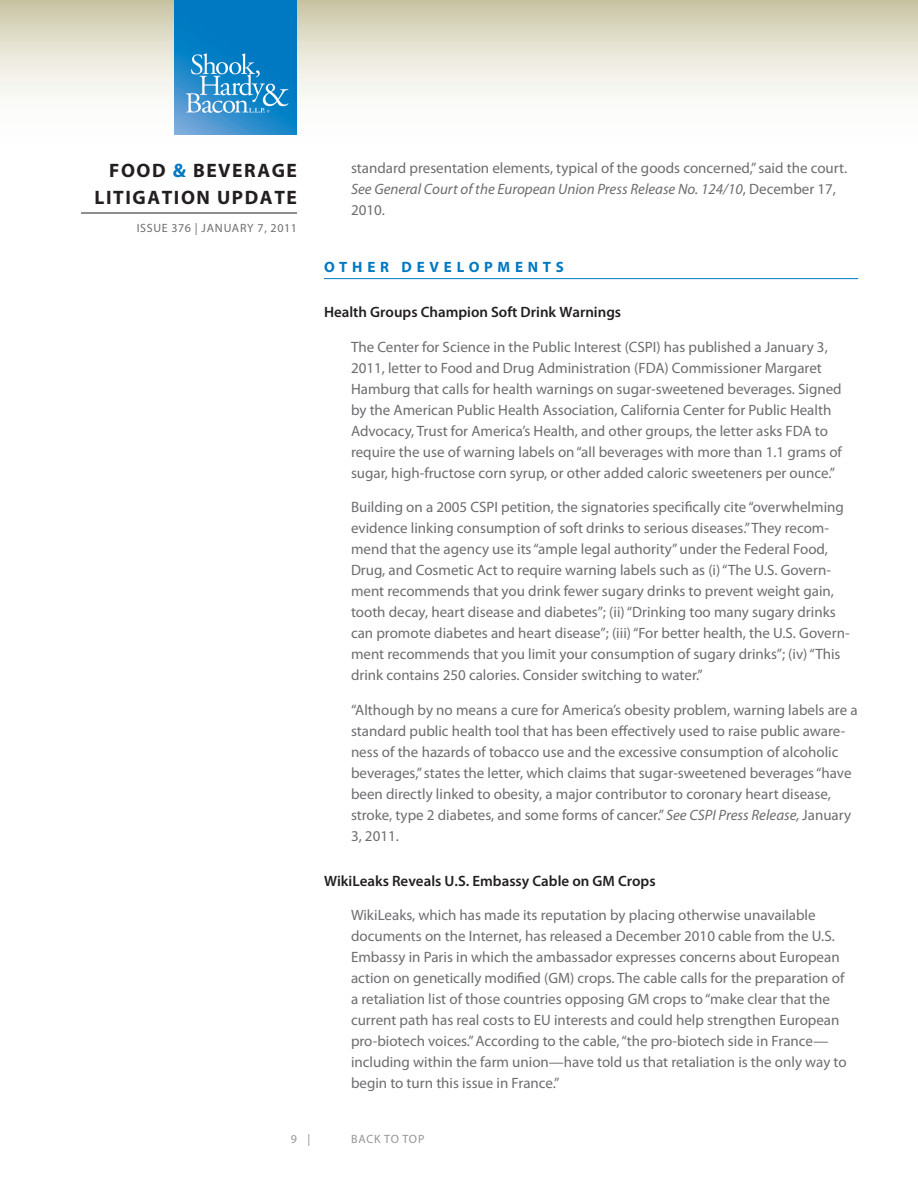
<style>
.page{position:relative;width:918px;height:1188px;background:#fff}
.page>*{position:absolute;margin:0;border:0;box-sizing:border-box;transform-origin:0 0}
.t1{font:700 19.5px/27px "Myriad Pro";letter-spacing:.08em;color:#231f20;text-align:right}
.Body{font:15px/21px "Myriad Pro";color:#6c6d70}
.Subhead{font:600 15px "Myriad Pro";color:#231f20}
.Head{font:700 15px "Myriad Pro";letter-spacing:.32em;color:#0079c2}
.t2{font:12px "Myriad Pro";letter-spacing:.05em;color:#6c6d70}
.t3{font:12px "Myriad Pro";letter-spacing:.06em;color:#939598}
.s1{color:#0079c2}
.s2{font-style:italic}
</style>
<div class="page">
<svg style="left:0;top:0;width:918px;height:135px"></svg>
<hr style="left:81px;top:213px;width:216px;height:1px;background:#231f20">
<img style="left:175px;top:0;width:122px;height:135px">
<hr style="left:324px;top:278px;width:534px;height:1px;background:#0079c2">
<h1 class="t1" style="left:94px;top:156px;width:204px">FOOD <span class="s1">&amp;</span> BEVERAGE<br>LITIGATION UPDATE</h1>
<p class="t2" style="left:137px;top:221px;width:162px">ISSUE 376 | JANUARY 7, 2011</p>
<p class="Body" style="left:351px;top:157px;width:498px">standard presentation elements, typical of the goods concerned,” said the court.<br><span class="s2">See General Court of the European Union Press Release No. 124/10</span>, December 17,<br>2010.</p>
<p class="Head" style="left:324px;top:257px;width:241px">OTHER DEVELOPMENTS</p>
<p class="Subhead" style="left:324px;top:303px;width:299px">Health Groups Champion Soft Drink Warnings</p>
<p class="Body" style="left:351px;top:336px;width:492px">The Center for Science in the Public Interest (CSPI) has published a January 3, 2011, letter to Food and Drug Administration (FDA) Commissioner Margaret Hamburg that calls for health warnings on sugar-sweetened beverages. Signed by the American Public Health Association, California Center for Public Health Advocacy, Trust for America’s Health, and other groups, the letter asks FDA to require the use of warning labels on “all beverages with more than 1.1 grams of sugar, high-fructose corn syrup, or other added caloric sweeteners per ounce.”</p>
<p class="Body" style="left:351px;top:496px;width:500px">Building on a 2005 CSPI petition, the signatories specifically cite “overwhelming evidence linking consumption of soft drinks to serious diseases.” They recom&shy;mend that the agency use its “ample legal authority” under the Federal Food, Drug, and Cosmetic Act to require warning labels such as (i) “The U.S. Govern&shy;ment recommends that you drink fewer sugary drinks to prevent weight gain, tooth decay, heart disease and diabetes”; (ii) “Drinking too many sugary drinks can promote diabetes and heart disease”; (iii) “For better health, the U.S. Govern&shy;ment recommends that you limit your consumption of sugary drinks”; (iv) “This drink contains 250 calories. Consider switching to water.”</p>
<p class="Body" style="left:351px;top:699px;width:508px">“Although by no means a cure for America’s obesity problem, warning labels are a standard public health tool that has been effectively used to raise public aware&shy;ness of the hazards of tobacco use and the excessive consumption of alcoholic beverages,” states the letter, which claims that sugar-sweetened beverages “have been directly linked to obesity, a major contributor to coronary heart disease, stroke, type 2 diabetes, and some forms of cancer.” <span class="s2">See CSPI Press Release,</span> January 3, 2011.</p>
<p class="Subhead" style="left:324px;top:871px;width:333px">WikiLeaks Reveals U.S. Embassy Cable on GM Crops</p>
<p class="Body" style="left:351px;top:904px;width:497px">WikiLeaks, which has made its reputation by placing otherwise unavailable documents on the Internet, has released a December 2010 cable from the U.S.<br>Embassy in Paris in which the ambassador expresses concerns about European action on genetically modified (GM) crops. The cable calls for the preparation of a retaliation list of those countries opposing GM crops to “make clear that the current path has real costs to EU interests and could help strengthen European pro-biotech voices.” According to the cable, “the pro-biotech side in France— including within the farm union—have told us that retaliation is the only way to begin to turn this issue in France.”</p>
<p class="t3" style="left:291px;top:1132px;width:21px">9 |</p>
<p class="t3" style="left:351px;top:1132px;width:75px">BACK TO TOP</p>
</div>
